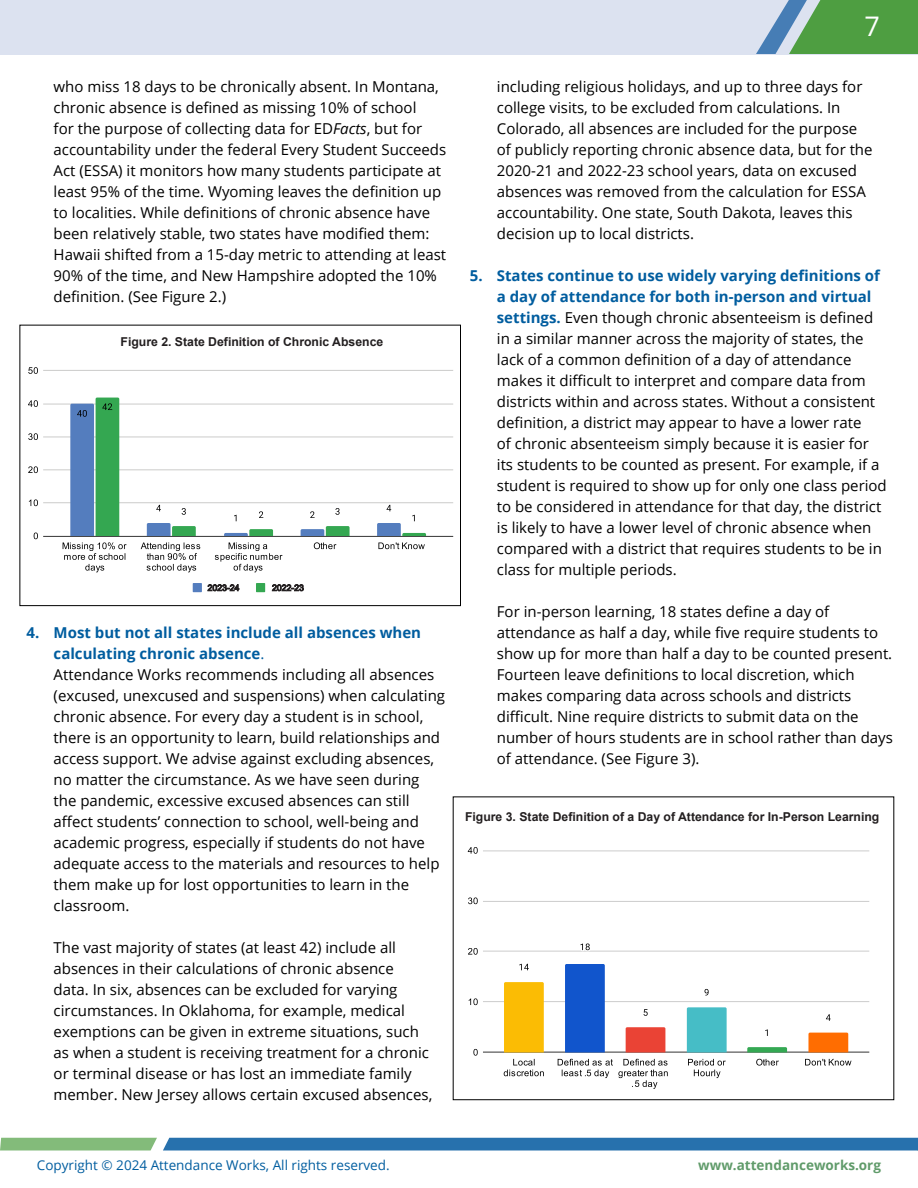
<style>
.page{position:relative;width:918px;height:1188px;background:#fff}
.page>*{position:absolute;margin:0;border:0;box-sizing:border-box;transform-origin:0 0}
.t1{font:27px "Open Sans";color:#fff}
.Normal2024{font:15px/21px "Open Sans";color:#000}
.Normal2024-2{font:700 15px/21px "Open Sans";color:#005d9f}
.t2{font:13.5px "Open Sans";color:#005d9f}
.t3{font:700 13.5px "Open Sans";color:#609b6a}
.t4{font:700 12.3px "Arial";color:#231f20}
.t5{font:8.7px "Arial";color:#231f20}
.s1{font-style:italic}
.s2{font-weight:400}
.s3{font-weight:700;color:#005d9f}
</style>
<div class="page">
<div style="left:0;top:0;width:918px;height:55px;background:#dce2f0"></div>
<svg style="left:756px;top:0;width:162px;height:54px"></svg>
<svg style="left:0;top:1138px;width:918px;height:12px;background:#397fa5"></svg>
<hr style="left:43px;top:536px;width:410px;height:1px;background:#333">
<hr style="left:43px;top:502px;width:410px;height:1px;background:#cbcbca">
<hr style="left:43px;top:469px;width:410px;height:1px;background:#cbcbca">
<hr style="left:43px;top:437px;width:410px;height:1px;background:#cbcbca">
<hr style="left:43px;top:404px;width:410px;height:1px;background:#cbcbca">
<hr style="left:43px;top:370px;width:410px;height:1px;background:#cbcbca">
<svg style="left:70px;top:397px;width:50px;height:139px;background:#51998e"></svg>
<svg style="left:146px;top:502px;width:51px;height:34px"></svg>
<svg style="left:223px;top:511px;width:51px;height:25px"></svg>
<svg style="left:300px;top:508px;width:50px;height:28px"></svg>
<svg style="left:376px;top:502px;width:51px;height:34px"></svg>
<svg style="left:34px;top:533px;width:4px;height:6px"></svg>
<svg style="left:29px;top:499px;width:9px;height:7px"></svg>
<svg style="left:28px;top:466px;width:10px;height:7px"></svg>
<svg style="left:28px;top:433px;width:10px;height:7px"></svg>
<svg style="left:28px;top:400px;width:10px;height:7px"></svg>
<svg style="left:28px;top:367px;width:10px;height:7px"></svg>
<svg style="left:63px;top:542px;width:64px;height:30px"></svg>
<svg style="left:141px;top:543px;width:59px;height:29px"></svg>
<svg style="left:215px;top:543px;width:67px;height:29px"></svg>
<svg style="left:314px;top:542px;width:22px;height:7px"></svg>
<svg style="left:378px;top:543px;width:47px;height:6px"></svg>
<div style="left:193px;top:583px;width:9px;height:9px;background:#547dbe"></div>
<div style="left:256px;top:583px;width:9px;height:9px;background:#34a751"></div>
<svg style="left:208px;top:584px;width:31px;height:8px"></svg>
<svg style="left:272px;top:584px;width:32px;height:8px"></svg>
<div style="left:20px;top:325px;width:441px;height:281px;border:1px solid #000"></div>
<hr style="left:483px;top:1052px;width:386px;height:1px;background:#333">
<hr style="left:483px;top:1001px;width:386px;height:1px;background:#ccc">
<hr style="left:483px;top:951px;width:386px;height:1px;background:#ccc">
<hr style="left:483px;top:901px;width:386px;height:1px;background:#ccc">
<hr style="left:483px;top:851px;width:386px;height:1px;background:#ccc">
<hr style="left:483px;top:1035px;width:386px;height:1px;background:#000">
<hr style="left:483px;top:1018px;width:386px;height:1px;background:#000">
<hr style="left:483px;top:966px;width:386px;height:1px;background:#000">
<hr style="left:483px;top:968px;width:386px;height:1px;background:#000">
<hr style="left:483px;top:935px;width:386px;height:1px;background:#000">
<hr style="left:483px;top:918px;width:386px;height:1px;background:#000">
<hr style="left:483px;top:884px;width:386px;height:1px;background:#000">
<hr style="left:483px;top:867px;width:386px;height:1px;background:#000">
<svg style="left:503px;top:982px;width:42px;height:70px;background:#fbbf11"></svg>
<svg style="left:625px;top:1027px;width:41px;height:25px"></svg>
<div style="left:686px;top:1007px;width:41px;height:45px;background:#46bdc6"></div>
<svg style="left:747px;top:1047px;width:41px;height:5px"></svg>
<svg style="left:808px;top:1032px;width:41px;height:20px"></svg>
<svg style="left:517px;top:963px;width:14px;height:8px"></svg>
<svg style="left:564px;top:943px;width:42px;height:109px"></svg>
<svg style="left:641px;top:1009px;width:10px;height:10px"></svg>
<svg style="left:704px;top:988px;width:5px;height:8px"></svg>
<svg style="left:763px;top:1029px;width:7px;height:7px"></svg>
<svg style="left:824px;top:1014px;width:9px;height:7px"></svg>
<svg style="left:473px;top:1049px;width:5px;height:7px"></svg>
<svg style="left:469px;top:998px;width:9px;height:7px"></svg>
<svg style="left:468px;top:948px;width:10px;height:7px"></svg>
<svg style="left:468px;top:897px;width:10px;height:7px"></svg>
<svg style="left:468px;top:847px;width:10px;height:7px"></svg>
<svg style="left:504px;top:1059px;width:40px;height:17px"></svg>
<svg style="left:558px;top:1059px;width:110px;height:30px"></svg>
<svg style="left:688px;top:1059px;width:38px;height:19px"></svg>
<svg style="left:756px;top:1059px;width:23px;height:7px"></svg>
<svg style="left:805px;top:1059px;width:46px;height:7px"></svg>
<p class="Normal2024" style="left:54px;top:76px;width:394px">who miss 18 days to be chronically absent. In Montana, chronic absence is defined as missing 10% of school<br>for the purpose of collecting data for ED<span class="s1">Facts</span>, but for accountability under the federal Every Student Succeeds Act (ESSA) it monitors how many students participate at least 95% of the time. Wyoming leaves the definition up to localities. While definitions of chronic absence have been relatively stable, two states have modified them:<br>Hawaii shifted from a 15-day metric to attending at least 90% of the time, and New Hampshire adopted the 10% definition. (See Figure 2.)</p>
<p class="t4" style="left:121px;top:334px;width:264px">Figure 2. State Definition of Chronic Absence</p>
<p class="Normal2024-2" style="left:54px;top:622px;width:369px;text-indent:-27px">4. Most but not all states include all absences when calculating chronic absence<span class="s2">.</span></p>
<p class="Normal2024" style="left:54px;top:664px;width:393px">Attendance Works recommends including all absences (excused, unexcused and suspensions) when calculating chronic absence. For every day a student is in school, there is an opportunity to learn, build relationships and access support. We advise against excluding absences, no matter the circumstance. As we have seen during the pandemic, excessive excused absences can still affect students’ connection to school, well-being and academic progress, especially if students do not have adequate access to the materials and resources to help them make up for lost opportunities to learn in the classroom.</p>
<p class="Normal2024" style="left:54px;top:937px;width:380px">The vast majority of states (at least 42) include all absences in their calculations of chronic absence data. In six, absences can be excluded for varying circumstances. In Oklahoma, for example, medical exemptions can be given in extreme situations, such as when a student is receiving treatment for a chronic or terminal disease or has lost an immediate family member. New Jersey allows certain excused absences,</p>
<h1 class="t1" style="left:865px;top:8px;width:17px">7</h1>
<p class="Normal2024" style="left:497px;top:76px;width:377px">including religious holidays, and up to three days for college visits, to be excluded from calculations. In Colorado, all absences are included for the purpose of publicly reporting chronic absence data, but for the 2020-21 and 2022-23 school years, data on excused absences was removed from the calculation for ESSA accountability. One state, South Dakota, leaves this decision up to local districts.</p>
<p class="Normal2024" style="left:497px;top:265px;width:391px;text-indent:-27px"><span class="s3">5. States continue to use widely varying definitions of a day of attendance for both in-person and virtual settings.</span> Even though chronic absenteeism is defined in a similar manner across the majority of states, the lack of a common definition of a day of attendance makes it difficult to interpret and compare data from districts within and across states. Without a consistent definition, a district may appear to have a lower rate<br>of chronic absenteeism simply because it is easier for its students to be counted as present. For example, if a student is required to show up for only one class period to be considered in attendance for that day, the district is likely to have a lower level of chronic absence when compared with a district that requires students to be in class for multiple periods.</p>
<p class="Normal2024" style="left:497px;top:601px;width:398px">For in-person learning, 18 states define a day of attendance as half a day, while five require students to show up for more than half a day to be counted present.<br>Fourteen leave definitions to local discretion, which makes comparing data across schools and districts difficult. Nine require districts to submit data on the number of hours students are in school rather than days of attendance. (See Figure 3).</p>
<p class="t4" style="left:617px;top:345px;width:303px">Figure 5. Number of Days Enrolled to be Included in</p>
<p class="t5" style="left:627px;top:737px;width:33px">2023-24</p>
<p class="t5" style="left:692px;top:737px;width:33px">2022-23</p>
<p class="t4" style="left:465px;top:809px;width:416px">Figure 3. State Definition of a Day of Attendance for In-Person Learning</p>
<p class="t2" style="left:37px;top:1155px;width:354px">Copyright © 2024 Attendance Works, All rights reserved.</p>
<p class="t3" style="left:698px;top:1155px;width:184px">www.attendanceworks.org</p>
</div>
